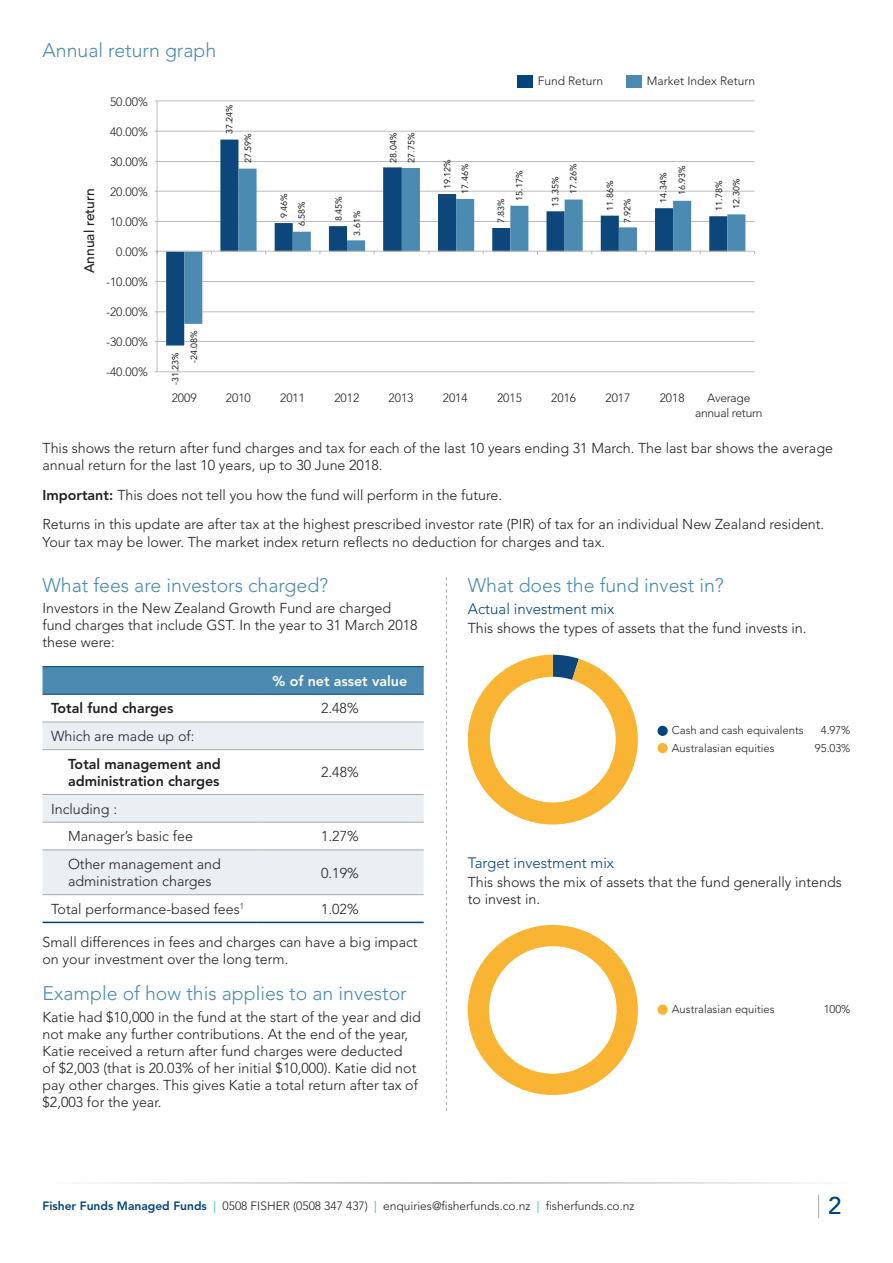
<style>
.page{position:relative;width:893px;height:1263px;background:#fff}
.page>*{position:absolute;margin:0;border:0;box-sizing:border-box;transform-origin:0 0}
.t1{font:500 24px "Avenir";color:#00447b}
.t2{font:300 19.5px "Avenir";color:#4c89b1}
.t3{font:300 15px "Avenir";color:#00447b}
.t4{font:300 14.25px/17.1px "Avenir";color:#231f20}
.t5{font:800 14.25px/17.1px "Avenir";color:#231f20}
.t6{font:800 14.25px "Avenir";color:#fff}
.t7{font:500 13.8px "Avenir";color:#231f20}
.t8{font:300 12px "Avenir";color:#231f20}
.t9{font:300 12px/14.4px "Avenir";letter-spacing:-.02em;color:#231f20;text-align:center}
.t10{font:300 11.25px "Avenir";color:#231f20}
.t11{font:9px/18.8px "Avenir";color:#231f20}
.s1{font-weight:800}
.s2{font-weight:800;color:#00447b}
.s3{color:#00ae9e}
</style>
<div class="page">
<hr style="left:157px;top:372px;width:597px;height:1px;background:#bcbdc0">
<hr style="left:157px;top:341px;width:597px;height:1px;background:#bcbdc0">
<hr style="left:157px;top:312px;width:597px;height:1px;background:#bcbdc0">
<hr style="left:157px;top:281px;width:597px;height:1px;background:#bcbdc0">
<hr style="left:157px;top:221px;width:597px;height:1px;background:#bcbdc0">
<hr style="left:157px;top:191px;width:597px;height:1px;background:#bcbdc0">
<hr style="left:157px;top:161px;width:597px;height:1px;background:#bcbdc0">
<hr style="left:157px;top:131px;width:597px;height:1px;background:#bcbdc0">
<hr style="left:157px;top:101px;width:597px;height:1px;background:#bcbdc0">
<svg style="left:166px;top:140px;width:236px;height:205px"></svg>
<svg style="left:184px;top:168px;width:561px;height:156px"></svg>
<hr style="left:157px;top:101px;width:1px;height:271px;background:#bcbdc0">
<hr style="left:157px;top:251px;width:597px;height:1px;background:#bcbdc0">
<svg style="left:467px;top:655px;width:171px;height:170px"></svg>
<svg style="left:446px;top:577px;width:1px;height:534px"></svg>
<svg style="left:818px;top:1195px;width:1px;height:23px"></svg>
<div style="left:43px;top:667px;width:381px;height:27px;background:#4c89b1"></div>
<svg style="left:43px;top:721px;width:381px;height:201px"></svg>
<svg style="left:43px;top:723px;width:381px;height:171px;fill:#eaeff4"></svg>
<hr style="left:43px;top:666px;width:213px;height:1px;background:#00447b">
<hr style="left:256px;top:666px;width:168px;height:1px;background:#00447b">
<hr style="left:43px;top:694px;width:213px;height:1px;background:#00447b">
<hr style="left:256px;top:694px;width:168px;height:1px;background:#00447b">
<hr style="left:43px;top:894px;width:213px;height:1px;background:#a8a9ad">
<hr style="left:256px;top:894px;width:168px;height:1px;background:#a8a9ad">
<hr style="left:43px;top:922px;width:213px;height:1px;background:#00447b">
<hr style="left:256px;top:922px;width:168px;height:1px;background:#00447b">
<hr style="left:43px;top:722px;width:213px;height:1px;background:#a8a9ad">
<hr style="left:256px;top:722px;width:168px;height:1px;background:#a8a9ad">
<hr style="left:43px;top:749px;width:213px;height:1px;background:#a8a9ad">
<hr style="left:256px;top:749px;width:168px;height:1px;background:#a8a9ad">
<hr style="left:43px;top:794px;width:213px;height:1px;background:#a8a9ad">
<hr style="left:256px;top:794px;width:168px;height:1px;background:#a8a9ad">
<hr style="left:43px;top:822px;width:213px;height:1px;background:#a8a9ad">
<hr style="left:256px;top:822px;width:168px;height:1px;background:#a8a9ad">
<hr style="left:43px;top:849px;width:213px;height:1px;background:#a8a9ad">
<hr style="left:256px;top:849px;width:168px;height:1px;background:#a8a9ad">
<div style="left:657px;top:726px;width:11px;height:10px;background:#00447b;border-radius:50%"></div>
<div style="left:657px;top:743px;width:11px;height:10px;background:#f8b432;border-radius:50%"></div>
<div style="left:517px;top:75px;width:16px;height:13px;background:#00447b"></div>
<div style="left:626px;top:75px;width:16px;height:13px;background:#4c89b1"></div>
<svg style="left:468px;top:925px;width:170px;height:170px"></svg>
<div style="left:657px;top:1004px;width:11px;height:11px;background:#f8b432;border-radius:50%"></div>
<h2 class="t2" style="left:43px;top:39px;width:175px">Annual return graph</h2>
<p class="t7" style="left:82px;top:273px;width:87px;rotate:-90deg">Annual return</p>
<p class="t8" style="left:110px;top:95px;width:39px">50.00%</p>
<p class="t8" style="left:110px;top:125px;width:39px">40.00%</p>
<p class="t8" style="left:110px;top:155px;width:39px">30.00%</p>
<p class="t8" style="left:110px;top:185px;width:39px">20.00%</p>
<p class="t8" style="left:110px;top:215px;width:39px">10.00%</p>
<p class="t8" style="left:116px;top:245px;width:33px">0.00%</p>
<p class="t8" style="left:106px;top:275px;width:43px">-10.00%</p>
<p class="t8" style="left:106px;top:305px;width:43px">-20.00%</p>
<p class="t8" style="left:106px;top:335px;width:43px">-30.00%</p>
<p class="t8" style="left:106px;top:365px;width:43px">-40.00%</p>
<p class="t11" style="left:166px;top:363px;width:35px;text-indent:-22px;rotate:-90deg">-31.23% -24.08%</p>
<p class="t11" style="left:220px;top:163px;width:60px;text-indent:29px;rotate:-90deg">37.24%<br>27.59%</p>
<p class="t11" style="left:276px;top:226px;width:35px;line-height:17.4px;text-indent:8px;rotate:-90deg">9.46%<br>6.58%</p>
<p class="t11" style="left:330px;top:235px;width:41px;line-height:18.3px;text-indent:14px;rotate:-90deg">8.45%<br>3.61%</p>
<p class="t11" style="left:385px;top:163px;width:32px;line-height:17.9px;rotate:-90deg">28.04%<br>27.75%</p>
<p class="t8" style="left:538px;top:74px;width:67px">Fund Return</p>
<p class="t8" style="left:647px;top:74px;width:110px">Market Index Return</p>
<p class="t11" style="left:439px;top:194px;width:36px;line-height:17.4px;text-align:center;rotate:-90deg">19.12%<br>17.46%</p>
<p class="t11" style="left:492px;top:201px;width:32px;line-height:18.3px;text-indent:-22px;rotate:-90deg">7.83%<br>15.17%</p>
<p class="t11" style="left:547px;top:194px;width:32px;line-height:17.9px;text-indent:-13px;rotate:-90deg">13.35%<br>17.26%</p>
<p class="t11" style="left:602px;top:223px;width:44px;line-height:17.2px;text-indent:13px;rotate:-90deg">11.86%<br>7.92%</p>
<p class="t11" style="left:654px;top:195px;width:32px;text-indent:-8px;rotate:-90deg">14.34%<br>16.93%</p>
<p class="t11" style="left:710px;top:211px;width:33px;line-height:17.7px;rotate:-90deg">11.78%<br>12.30%</p>
<p class="t8" style="left:172px;top:391px;width:26px">2009</p>
<p class="t8" style="left:226px;top:391px;width:26px">2010</p>
<p class="t8" style="left:280px;top:391px;width:26px">2011</p>
<p class="t8" style="left:334px;top:391px;width:26px">2012</p>
<p class="t8" style="left:389px;top:391px;width:26px">2013</p>
<p class="t8" style="left:443px;top:391px;width:26px">2014</p>
<p class="t8" style="left:497px;top:391px;width:26px">2015</p>
<p class="t8" style="left:551px;top:391px;width:26px">2016</p>
<p class="t8" style="left:605px;top:391px;width:26px">2017</p>
<p class="t8" style="left:660px;top:391px;width:26px">2018</p>
<p class="t9" style="left:695px;top:391px;width:69px">Average annual return</p>
<p class="t4" style="left:43px;top:439px;width:792px">This shows the return after fund charges and tax for each of the last 10 years ending 31 March. The last bar shows the average annual return for the last 10 years, up to 30 June 2018.</p>
<p class="t4" style="left:43px;top:480px;width:783px;line-height:29.8px"><span class="s1">Important:</span> This does not tell you how the fund will perform in the future.<br>Returns in this update are after tax at the highest prescribed investor rate (PIR) of tax for an individual New Zealand resident.</p>
<p class="t4" style="left:43px;top:533px;width:564px">Your tax may be lower. The market index return reflects no deduction for charges and tax.</p>
<h2 class="t2" style="left:43px;top:574px;width:287px">What fees are investors charged?</h2>
<p class="t4" style="left:43px;top:600px;width:377px">Investors in the New Zealand Growth Fund are charged fund charges that include GST. In the year to 31 March 2018 these were:</p>
<p class="t6" style="left:273px;top:672px;width:136px">% of net asset value</p>
<p class="t5" style="left:51px;top:700px;width:124px">Total fund charges</p>
<p class="t4" style="left:321px;top:700px;width:39px">2.48%</p>
<p class="t4" style="left:51px;top:728px;width:145px">Which are made up of:</p>
<p class="t5" style="left:68px;top:755px;width:154px">Total management and administration charges</p>
<p class="t4" style="left:321px;top:764px;width:39px">2.48%</p>
<p class="t4" style="left:68px;top:795px;width:126px;line-height:27.8px;text-indent:-17px">Including :<br>Manager’s basic fee</p>
<h2 class="t2" style="left:468px;top:574px;width:258px">What does the fund invest in?</h2>
<p class="t3" style="left:468px;top:600px;width:148px">Actual investment mix</p>
<p class="t4" style="left:468px;top:620px;width:340px">This shows the types of assets that the fund invests in.</p>
<p class="t10" style="left:672px;top:724px;width:133px">Cash and cash equivalents</p>
<p class="t10" style="left:821px;top:724px;width:31px">4.97%</p>
<p class="t10" style="left:672px;top:741px;width:104px">Australasian equities</p>
<p class="t10" style="left:815px;top:741px;width:37px">95.03%</p>
<p class="t4" style="left:321px;top:828px;width:39px">1.27%</p>
<p class="t4" style="left:68px;top:856px;width:154px">Other management and administration charges</p>
<p class="t4" style="left:321px;top:864px;width:39px">0.19%</p>
<p class="t4" style="left:51px;top:900px;width:195px">Total performance-based fees<sup>1</sup></p>
<p class="t4" style="left:321px;top:900px;width:39px">1.02%</p>
<p class="t4" style="left:43px;top:933px;width:377px">Small differences in fees and charges can have a big impact on your investment over the long term.</p>
<h2 class="t2" style="left:43px;top:982px;width:366px">Example of how this applies to an investor</h2>
<p class="t4" style="left:43px;top:1008px;width:380px">Katie had $10,000 in the fund at the start of the year and did not make any further contributions. At the end of the year, Katie received a return after fund charges were deducted<br>of $2,003 (that is 20.03% of her initial $10,000). Katie did not pay other charges. This gives Katie a total return after tax of $2,003 for the year.</p>
<p class="t3" style="left:468px;top:854px;width:148px">Target investment mix</p>
<p class="t4" style="left:468px;top:874px;width:376px">This shows the mix of assets that the fund generally intends to invest in.</p>
<p class="t10" style="left:672px;top:1002px;width:104px">Australasian equities</p>
<p class="t10" style="left:824px;top:1002px;width:28px">100%</p>
<p class="t8" style="left:43px;top:1199px;width:594px"><span class="s2">Fisher Funds Managed Funds</span> <span class="s3">|</span> 0508 FISHER (0508 347 437) <span class="s3">|</span> enquiries@fisherfunds.co.nz <span class="s3">|</span> fisherfunds.co.nz</p>
<h1 class="t1" style="left:828px;top:1192px;width:15px">2</h1>
</div>
